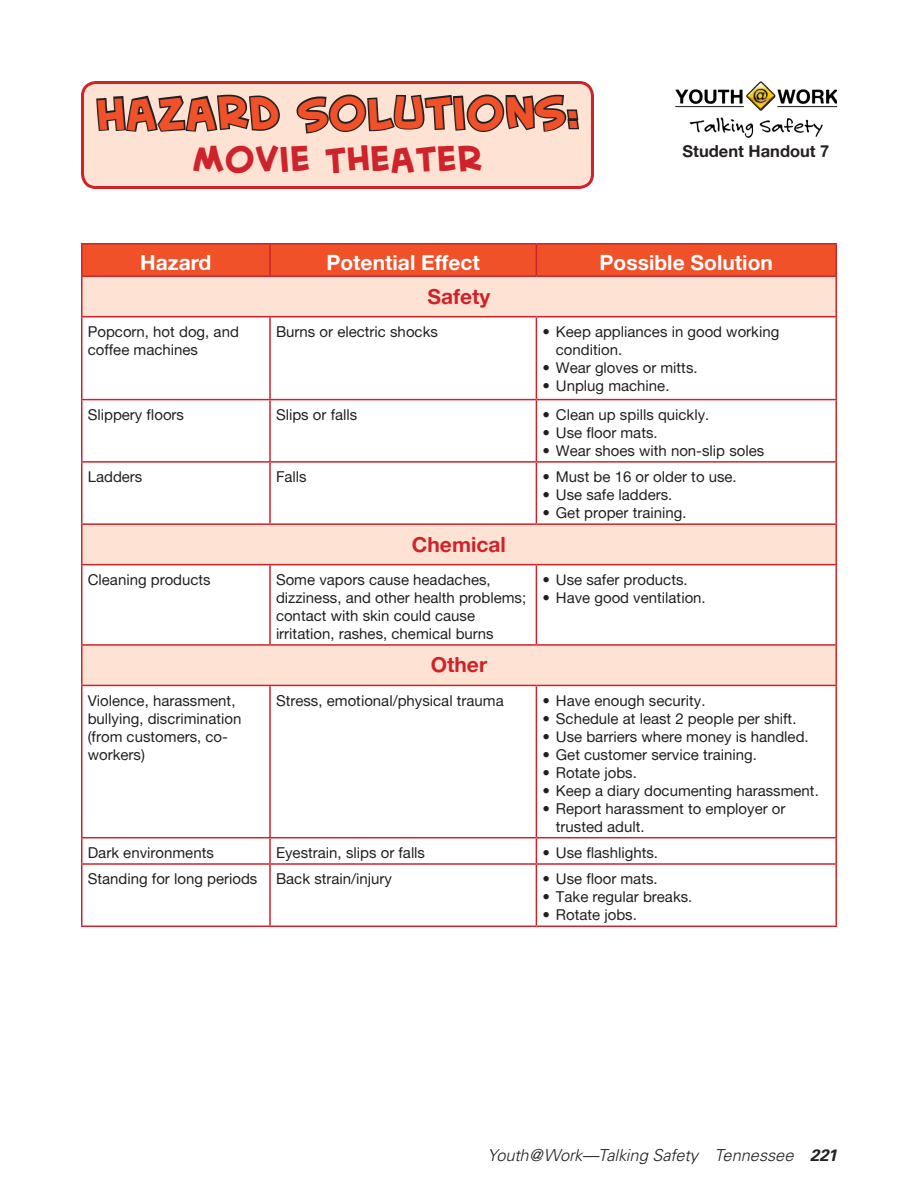
<style>
.page{position:relative;width:918px;height:1188px;background:#fff}
.page>*{position:absolute;margin:0;border:0;box-sizing:border-box;transform-origin:0 0}
.Handout_Page_Header{font:45px "Creative Block BB Bold";color:#f05128}
.Handout_Page_Header-2{font:36px "Creative Block BB Bold";color:#cf232b}
.Hazard_Table_Header{font:21px "Alte Haas Grotesk Bold";color:#fff}
.Hazard_Table_Subhead{font:21px "Alte Haas Grotesk Bold";color:#cf232b}
.t1{font:italic 300 16.5px "Univers";letter-spacing:-.005em;color:#231f20}
.t2{font:16.5px "Alte Haas Grotesk Bold";color:#231f20}
.Hazard_Table_Body{font:15px/18px "Alte Haas Grotesk";color:#231f20}
.s1{font-weight:700}
</style>
<div class="page">
<div style="left:82px;top:82px;width:510px;height:106px;background:#fee2d4;border-radius:14px"></div>
<svg style="left:96px;top:94px;width:184px;height:38px"></svg>
<svg style="left:296px;top:94px;width:283px;height:40px"></svg>
<div style="left:81px;top:81px;width:513px;height:108px;border:3px solid #cf232b;border-radius:14px"></div>
<div style="left:82px;top:244px;width:754px;height:31px;background:#f05128"></div>
<svg style="left:82px;top:277px;width:754px;height:408px"></svg>
<div style="left:82px;top:524px;width:754px;height:41px;background:#fee2d4"></div>
<hr style="left:269px;top:244px;width:2px;height:31px;background:#cf232b">
<hr style="left:536px;top:244px;width:1px;height:31px;background:#cf232b">
<hr style="left:269px;top:317px;width:2px;height:82px;background:#cf232b">
<hr style="left:536px;top:317px;width:1px;height:82px;background:#cf232b">
<hr style="left:81px;top:399px;width:189px;height:1px;background:#cf232b">
<hr style="left:270px;top:399px;width:266px;height:1px;background:#cf232b">
<hr style="left:269px;top:400px;width:2px;height:61px;background:#cf232b">
<hr style="left:536px;top:399px;width:301px;height:1px;background:#cf232b">
<hr style="left:536px;top:400px;width:1px;height:61px;background:#cf232b">
<hr style="left:81px;top:461px;width:189px;height:2px;background:#cf232b">
<hr style="left:270px;top:461px;width:266px;height:2px;background:#cf232b">
<hr style="left:269px;top:463px;width:2px;height:60px;background:#cf232b">
<hr style="left:536px;top:461px;width:301px;height:2px;background:#cf232b">
<hr style="left:536px;top:463px;width:1px;height:60px;background:#cf232b">
<hr style="left:269px;top:565px;width:2px;height:79px;background:#cf232b">
<hr style="left:536px;top:565px;width:1px;height:79px;background:#cf232b">
<hr style="left:269px;top:686px;width:2px;height:151px;background:#cf232b">
<hr style="left:536px;top:686px;width:1px;height:151px;background:#cf232b">
<hr style="left:269px;top:838px;width:2px;height:25px;background:#cf232b">
<svg style="left:536px;top:838px;width:1px;height:25px"></svg>
<hr style="left:81px;top:243px;width:189px;height:1px;background:#cf232b">
<hr style="left:81px;top:244px;width:1px;height:31px;background:#cf232b">
<hr style="left:270px;top:243px;width:266px;height:1px;background:#cf232b">
<hr style="left:536px;top:243px;width:301px;height:1px;background:#cf232b">
<hr style="left:836px;top:244px;width:1px;height:31px;background:#cf232b">
<hr style="left:81px;top:317px;width:1px;height:82px;background:#cf232b">
<hr style="left:836px;top:317px;width:1px;height:82px;background:#cf232b">
<hr style="left:81px;top:400px;width:1px;height:61px;background:#cf232b">
<hr style="left:836px;top:400px;width:1px;height:61px;background:#cf232b">
<hr style="left:81px;top:463px;width:1px;height:60px;background:#cf232b">
<hr style="left:836px;top:463px;width:1px;height:60px;background:#cf232b">
<hr style="left:81px;top:565px;width:1px;height:79px;background:#cf232b">
<hr style="left:836px;top:565px;width:1px;height:79px;background:#cf232b">
<hr style="left:81px;top:686px;width:1px;height:151px;background:#cf232b">
<hr style="left:836px;top:686px;width:1px;height:151px;background:#cf232b">
<hr style="left:81px;top:837px;width:189px;height:1px;background:#cf232b">
<svg style="left:81px;top:838px;width:1px;height:25px"></svg>
<hr style="left:270px;top:837px;width:266px;height:1px;background:#cf232b">
<hr style="left:536px;top:837px;width:301px;height:1px;background:#cf232b">
<svg style="left:836px;top:838px;width:1px;height:25px"></svg>
<hr style="left:81px;top:644px;width:189px;height:2px;background:#cf232b">
<hr style="left:81px;top:646px;width:1px;height:39px;background:#cf232b">
<hr style="left:270px;top:644px;width:266px;height:2px;background:#cf232b">
<hr style="left:536px;top:644px;width:301px;height:2px;background:#cf232b">
<hr style="left:836px;top:646px;width:1px;height:39px;background:#cf232b">
<hr style="left:81px;top:685px;width:189px;height:1px;background:#cf232b">
<hr style="left:270px;top:685px;width:266px;height:1px;background:#cf232b">
<hr style="left:536px;top:685px;width:301px;height:1px;background:#cf232b">
<hr style="left:81px;top:523px;width:189px;height:2px;background:#cf232b">
<hr style="left:81px;top:525px;width:1px;height:39px;background:#cf232b">
<hr style="left:270px;top:523px;width:266px;height:2px;background:#cf232b">
<hr style="left:536px;top:523px;width:301px;height:2px;background:#cf232b">
<hr style="left:836px;top:525px;width:1px;height:39px;background:#cf232b">
<hr style="left:81px;top:564px;width:189px;height:1px;background:#cf232b">
<hr style="left:270px;top:564px;width:266px;height:1px;background:#cf232b">
<hr style="left:536px;top:564px;width:301px;height:1px;background:#cf232b">
<hr style="left:81px;top:275px;width:189px;height:2px;background:#cf232b">
<hr style="left:81px;top:277px;width:1px;height:39px;background:#cf232b">
<hr style="left:270px;top:275px;width:266px;height:2px;background:#cf232b">
<hr style="left:536px;top:275px;width:301px;height:2px;background:#cf232b">
<hr style="left:836px;top:277px;width:1px;height:39px;background:#cf232b">
<hr style="left:81px;top:316px;width:189px;height:1px;background:#cf232b">
<hr style="left:270px;top:316px;width:266px;height:1px;background:#cf232b">
<hr style="left:536px;top:316px;width:301px;height:1px;background:#cf232b">
<hr style="left:81px;top:863px;width:189px;height:2px;background:#cf232b">
<hr style="left:81px;top:865px;width:1px;height:61px;background:#cf232b">
<hr style="left:270px;top:863px;width:266px;height:2px;background:#cf232b">
<hr style="left:269px;top:865px;width:2px;height:61px;background:#cf232b">
<hr style="left:536px;top:863px;width:301px;height:2px;background:#cf232b">
<hr style="left:536px;top:865px;width:1px;height:61px;background:#cf232b">
<hr style="left:836px;top:865px;width:1px;height:61px;background:#cf232b">
<hr style="left:81px;top:926px;width:189px;height:1px;background:#cf232b">
<hr style="left:270px;top:926px;width:266px;height:1px;background:#cf232b">
<hr style="left:536px;top:926px;width:301px;height:1px;background:#cf232b">
<img style="left:675px;top:81px;width:162px;height:57px">
<p class="Handout_Page_Header" style="left:96px;top:90px;width:485px">HAZARD SOLUTIONS:</p>
<p class="Handout_Page_Header-2" style="left:192px;top:141px;width:292px">MOVIE THEATER</p>
<p class="t2" style="left:683px;top:140px;width:148px">Student Handout 7</p>
<p class="Hazard_Table_Header" style="left:140px;top:250px;width:73px">Hazard</p>
<p class="Hazard_Table_Header" style="left:326px;top:250px;width:155px">Potential Effect</p>
<p class="Hazard_Table_Header" style="left:600px;top:250px;width:175px">Possible Solution</p>
<p class="Hazard_Table_Subhead" style="left:427px;top:283px;width:65px">Safety</p>
<p class="Hazard_Table_Body" style="left:88px;top:322px;width:153px">Popcorn, hot dog, and coffee machines</p>
<p class="Hazard_Table_Body" style="left:276px;top:322px;width:163px">Burns or electric shocks</p>
<p class="Hazard_Table_Body" style="left:556px;top:322px;width:225px;text-indent:-14px">• Keep appliances in good working condition.</p>
<p class="Hazard_Table_Body" style="left:542px;top:358px;width:157px">• Wear gloves or mitts.</p>
<p class="Hazard_Table_Body" style="left:542px;top:376px;width:129px">• Unplug machine.</p>
<p class="Hazard_Table_Body" style="left:88px;top:405px;width:98px">Slippery floors</p>
<p class="Hazard_Table_Body" style="left:276px;top:405px;width:83px">Slips or falls</p>
<p class="Hazard_Table_Body" style="left:542px;top:405px;width:169px">• Clean up spills quickly.</p>
<p class="Hazard_Table_Body" style="left:542px;top:423px;width:117px">• Use floor mats.</p>
<p class="Hazard_Table_Body" style="left:542px;top:441px;width:223px">• Wear shoes with non-slip soles</p>
<p class="Hazard_Table_Body" style="left:88px;top:468px;width:56px">Ladders</p>
<p class="Hazard_Table_Body" style="left:276px;top:468px;width:32px">Falls</p>
<p class="Hazard_Table_Body" style="left:542px;top:468px;width:196px">• Must be 16 or older to use.</p>
<p class="Hazard_Table_Body" style="left:542px;top:486px;width:132px">• Use safe ladders.</p>
<p class="Hazard_Table_Body" style="left:542px;top:504px;width:146px">• Get proper training.</p>
<p class="Hazard_Table_Subhead" style="left:412px;top:531px;width:96px">Chemical</p>
<p class="Hazard_Table_Body" style="left:88px;top:570px;width:125px">Cleaning products</p>
<p class="Hazard_Table_Body" style="left:276px;top:570px;width:252px">Some vapors cause headaches, dizziness, and other health problems; contact with skin could cause irritation, rashes, chemical burns</p>
<p class="Hazard_Table_Body" style="left:542px;top:570px;width:147px">• Use safer products.</p>
<p class="Hazard_Table_Body" style="left:542px;top:588px;width:165px">• Have good ventilation.</p>
<p class="Hazard_Table_Subhead" style="left:431px;top:652px;width:58px">Other</p>
<p class="Hazard_Table_Body" style="left:88px;top:691px;width:155px">Violence, harassment, bullying, discrimination (from customers, co&shy;workers)</p>
<p class="Hazard_Table_Body" style="left:276px;top:691px;width:229px">Stress, emotional/physical trauma</p>
<p class="Hazard_Table_Body" style="left:542px;top:691px;width:165px">• Have enough security.</p>
<p class="Hazard_Table_Body" style="left:542px;top:709px;width:256px">• Schedule at least 2 people per shift.</p>
<p class="Hazard_Table_Body" style="left:542px;top:727px;width:268px">• Use barriers where money is handled.</p>
<p class="Hazard_Table_Body" style="left:542px;top:745px;width:216px">• Get customer service training.</p>
<p class="Hazard_Table_Body" style="left:542px;top:763px;width:96px">• Rotate jobs.</p>
<p class="Hazard_Table_Body" style="left:542px;top:781px;width:278px">• Keep a diary documenting harassment.</p>
<p class="Hazard_Table_Body" style="left:556px;top:799px;width:231px;text-indent:-14px">• Report harassment to employer or trusted adult.</p>
<p class="Hazard_Table_Body" style="left:88px;top:843px;width:128px">Dark environments</p>
<p class="Hazard_Table_Body" style="left:276px;top:843px;width:151px">Eyestrain, slips or falls</p>
<p class="Hazard_Table_Body" style="left:542px;top:843px;width:117px">• Use flashlights.</p>
<p class="Hazard_Table_Body" style="left:88px;top:870px;width:171px">Standing for long periods</p>
<p class="Hazard_Table_Body" style="left:276px;top:870px;width:118px">Back strain/injury</p>
<p class="Hazard_Table_Body" style="left:542px;top:870px;width:117px">• Use floor mats.</p>
<p class="Hazard_Table_Body" style="left:542px;top:888px;width:152px">• Take regular breaks.</p>
<p class="Hazard_Table_Body" style="left:542px;top:906px;width:96px">• Rotate jobs.</p>
<p class="t1" style="left:487px;top:1145px;width:351px">Youth@Work—Talking Safety Tennessee <span class="s1">221</span></p>
</div>
